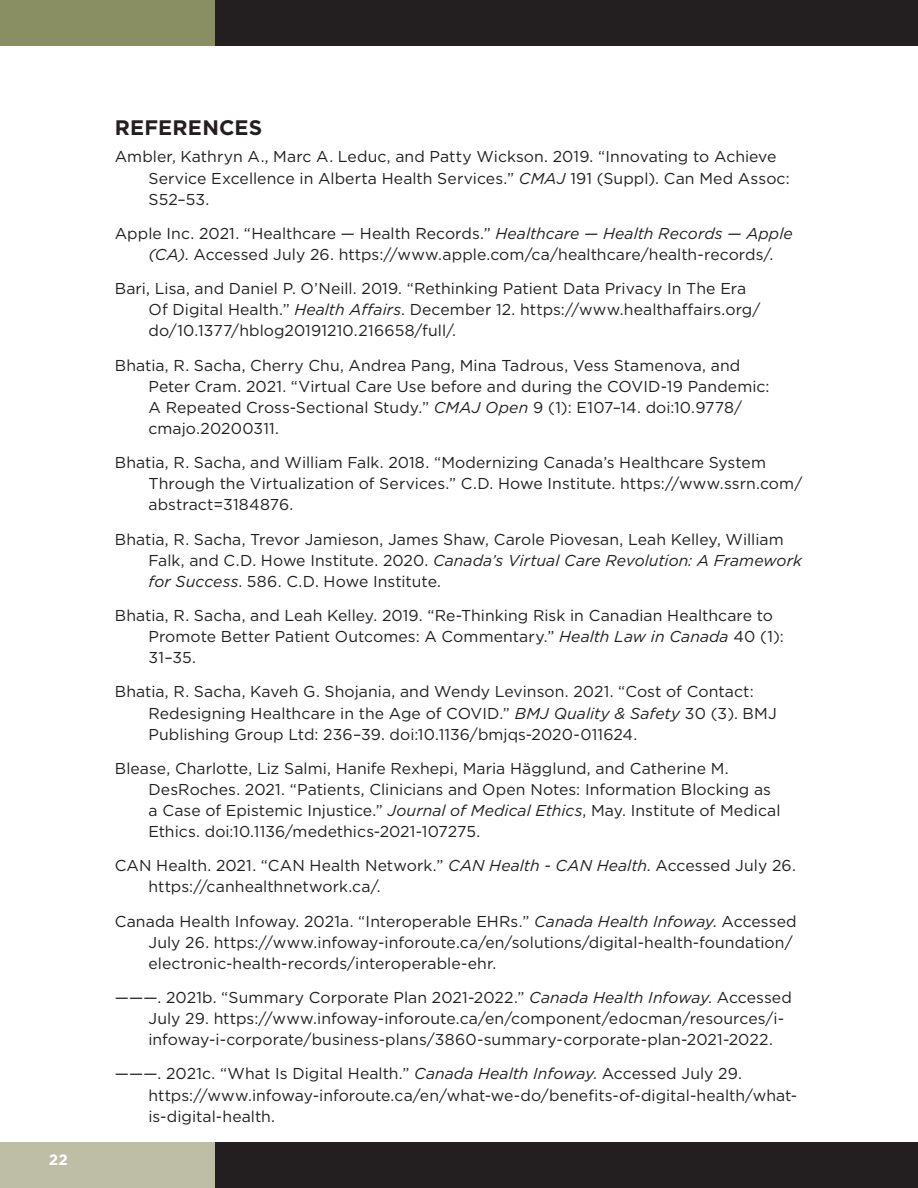
<style>
.page{position:relative;width:918px;height:1188px;background:#fff}
.page>*{position:absolute;margin:0;border:0;box-sizing:border-box;transform-origin:0 0}
.t1{font:700 21px "Gotham";letter-spacing:.01em;color:#231f20}
.t2{font:15.75px/21.1px "Gotham";letter-spacing:.005em;color:#231f20}
.t3{font:700 15px "Gotham";color:#fff}
.s1{font-style:italic}
</style>
<div class="page">
<div style="left:0;top:1143px;width:215px;height:45px;background:#bebea6"></div>
<div style="left:0;top:0;width:215px;height:45px;background:#898f63"></div>
<div style="left:215px;top:1143px;width:703px;height:45px;background:#231f20"></div>
<div style="left:215px;top:0;width:703px;height:45px;background:#231f20"></div>
<p class="t3" style="left:49px;top:1150px;width:20px">22</p>
<h1 class="t1" style="left:115px;top:113px;width:149px">REFERENCES</h1>
<p class="t2" style="left:149px;top:146px;width:643px;text-indent:-34px">Ambler, Kathryn A., Marc A. Leduc, and Patty Wickson. 2019. “Innovating to Achieve<br>Service Excellence in Alberta Health Services.” <span class="s1">CMAJ</span> 191 (Suppl). Can Med Assoc:<br>S52–53.</p>
<p class="t2" style="left:149px;top:222px;width:646px;text-indent:-34px">Apple Inc. 2021. “Healthcare — Health Records.” <span class="s1">Healthcare — Health Records — Apple (CA)</span>. Accessed July 26. https://www.apple.com/ca/healthcare/health-records/.</p>
<p class="t2" style="left:149px;top:278px;width:613px;text-indent:-34px">Bari, Lisa, and Daniel P. O’Neill. 2019. “Rethinking Patient Data Privacy In The Era<br>Of Digital Health.” <span class="s1">Health Affairs</span>. December 12. https://www.healthaffairs.org/ do/10.1377/hblog20191210.216658/full/.</p>
<p class="t2" style="left:149px;top:354px;width:623px;text-indent:-34px">Bhatia, R. Sacha, Cherry Chu, Andrea Pang, Mina Tadrous, Vess Stamenova, and Peter Cram. 2021. “Virtual Care Use before and during the COVID-19 Pandemic:<br>A Repeated Cross-Sectional Study.” <span class="s1">CMAJ Open</span> 9 (1): E107–14. doi:10.9778/ cmajo.20200311.</p>
<p class="t2" style="left:149px;top:452px;width:655px;text-indent:-34px">Bhatia, R. Sacha, and William Falk. 2018. “Modernizing Canada’s Healthcare System<br>Through the Virtualization of Services.” C.D. Howe Institute. https://www.ssrn.com/ abstract=3184876.</p>
<p class="t2" style="left:149px;top:528px;width:655px;text-indent:-34px">Bhatia, R. Sacha, Trevor Jamieson, James Shaw, Carole Piovesan, Leah Kelley, William<br>Falk, and C.D. Howe Institute. 2020. <span class="s1">Canada’s Virtual Care Revolution: A Framework for Success</span>. 586. C.D. Howe Institute.</p>
<p class="t2" style="left:149px;top:604px;width:637px;text-indent:-34px">Bhatia, R. Sacha, and Leah Kelley. 2019. “Re-Thinking Risk in Canadian Healthcare to<br>Promote Better Patient Outcomes: A Commentary.” <span class="s1">Health Law in Canada</span> 40 (1):<br>31–35.</p>
<p class="t2" style="left:149px;top:681px;width:630px;text-indent:-34px">Bhatia, R. Sacha, Kaveh G. Shojania, and Wendy Levinson. 2021. “Cost of Contact:<br>Redesigning Healthcare in the Age of COVID.” <span class="s1">BMJ Quality &amp; Safety</span> 30 (3). BMJ<br>Publishing Group Ltd: 236–39. doi:10.1136/bmjqs-2020-011624.</p>
<p class="t2" style="left:149px;top:757px;width:634px;text-indent:-34px">Blease, Charlotte, Liz Salmi, Hanife Rexhepi, Maria Hägglund, and Catherine M.<br>DesRoches. 2021. “Patients, Clinicians and Open Notes: Information Blocking as a Case of Epistemic Injustice.” <span class="s1">Journal of Medical Ethics</span>, May. Institute of Medical Ethics. doi:10.1136/medethics-2021-107275.</p>
<p class="t2" style="left:149px;top:855px;width:649px;text-indent:-34px">CAN Health. 2021. “CAN Health Network.” <span class="s1">CAN Health - CAN Health</span>. Accessed July 26. https://canhealthnetwork.ca/.</p>
<p class="t2" style="left:149px;top:910px;width:650px;text-indent:-34px">Canada Health Infoway. 2021a. “Interoperable EHRs.” <span class="s1">Canada Health Infoway</span>. Accessed<br>July 26. https://www.infoway-inforoute.ca/en/solutions/digital-health-foundation/ electronic-health-records/interoperable-ehr.</p>
<p class="t2" style="left:149px;top:987px;width:645px;text-indent:-34px">———. 2021b. “Summary Corporate Plan 2021-2022.” <span class="s1">Canada Health Infoway</span>. Accessed<br>July 29. https://www.infoway-inforoute.ca/en/component/edocman/resources/i&shy;infoway-i-corporate/business-plans/3860-summary-corporate-plan-2021-2022.</p>
<p class="t2" style="left:149px;top:1063px;width:650px;text-indent:-34px">———. 2021c. “What Is Digital Health.” <span class="s1">Canada Health Infoway</span>. Accessed July 29. https://www.infoway-inforoute.ca/en/what-we-do/benefits-of-digital-health/what&shy;is-digital-health.</p>
</div>
